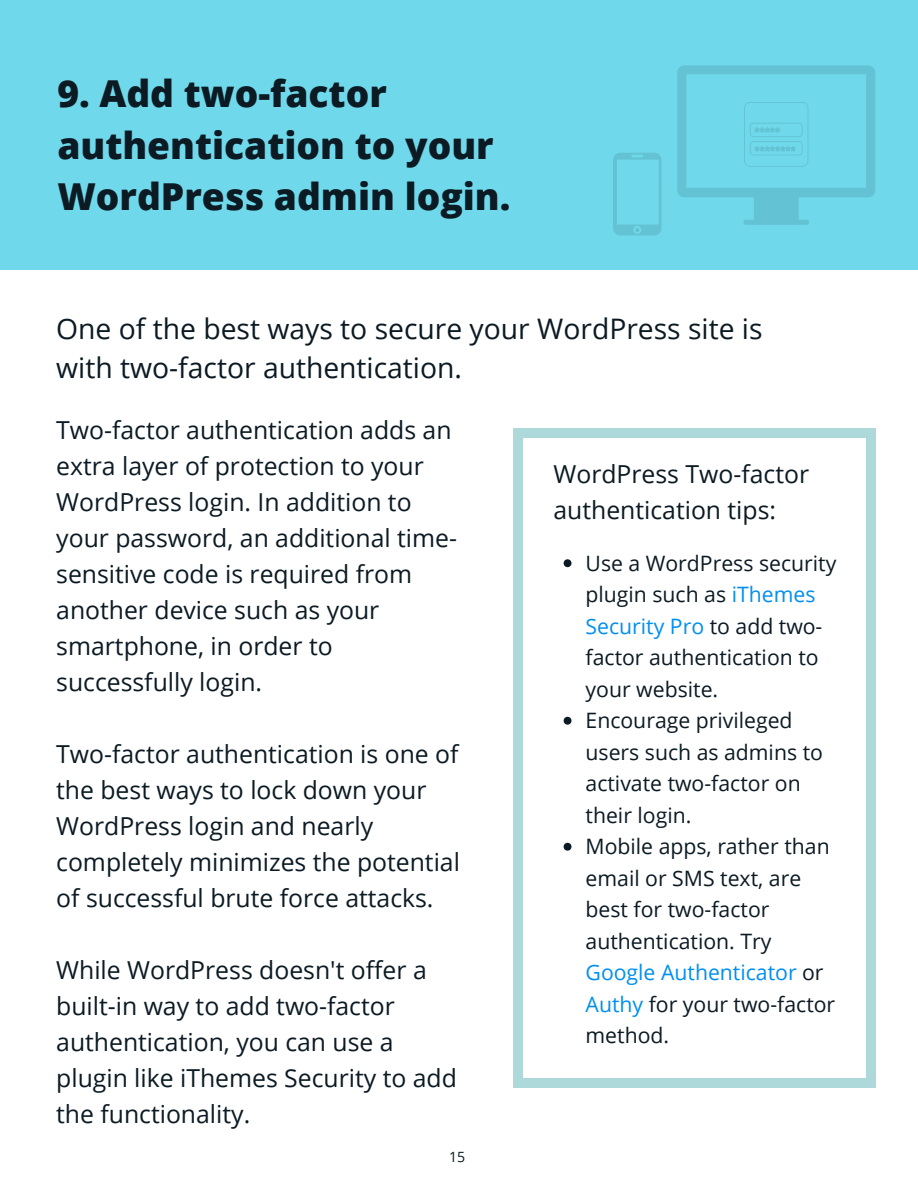
<style>
.page{position:relative;width:918px;height:1188px;background:#fff}
.page>*{position:absolute;margin:0;border:0;box-sizing:border-box;transform-origin:0 0}
.t1{font:800 37.2px/51.8px "Open Sans";color:#0b1a23}
.t2{font:28.35px/39.3px "Open Sans";color:#0b1a23}
.t3{font:24.75px/36px "Open Sans";color:#0b1a23}
.t4{font:21.15px/31.5px "Open Sans";color:#0b1a23}
.t5{font:14.1px "Open Sans";color:#0b1a23}
.s1{color:#008ff1}
</style>
<div class="page">
<div style="left:0;top:0;width:918px;height:270px;background:#6fd9eb"></div>
<div style="left:866px;top:1078px;width:10px;height:9px;background:#aed9da"></div>
<div style="left:514px;top:437px;width:9px;height:641px;background:#aed9da"></div>
<div style="left:514px;top:1078px;width:9px;height:9px;background:#aed9da"></div>
<div style="left:866px;top:437px;width:10px;height:641px;background:#aed9da"></div>
<div style="left:523px;top:1078px;width:344px;height:9px;background:#aed9da"></div>
<div style="left:866px;top:428px;width:10px;height:10px;background:#aed9da"></div>
<div style="left:514px;top:428px;width:9px;height:10px;background:#aed9da"></div>
<div style="left:523px;top:428px;width:344px;height:10px;background:#aed9da"></div>
<svg style="left:564px;top:559px;width:8px;height:8px"></svg>
<svg style="left:564px;top:717px;width:8px;height:8px"></svg>
<svg style="left:564px;top:843px;width:8px;height:8px"></svg>
<svg style="left:613px;top:153px;width:49px;height:82px"></svg>
<svg style="left:677px;top:65px;width:198px;height:160px"></svg>
<h1 class="t1" style="left:57px;top:66px;width:455px">9. Add two-factor authentication to your<br>WordPress admin login.</h1>
<p class="t2" style="left:56px;top:308px;width:708px">One of the best ways to secure your WordPress site is with two-factor authentication.</p>
<p class="t3" style="left:56px;top:411px;width:402px">Two-factor authentication adds an extra layer of protection to your<br>WordPress login. In addition to your password, an additional time&shy;sensitive code is required from another device such as your smartphone, in order to successfully login.</p>
<p class="t3" style="left:56px;top:735px;width:405px">Two-factor authentication is one of the best ways to lock down your WordPress login and nearly completely minimizes the potential of successful brute force attacks.</p>
<p class="t3" style="left:56px;top:951px;width:402px">While WordPress doesn't offer a built-in way to add two-factor authentication, you can use a plugin like iThemes Security to add the functionality.</p>
<p class="t5" style="left:449px;top:1147px;width:18px">15</p>
<p class="t3" style="left:554px;top:455px;width:257px">WordPress Two-factor authentication tips:</p>
<p class="t4" style="left:586px;top:547px;width:252px">Use a WordPress security plugin such as <span class="s1">iThemes<br>Security Pro</span> to add two&shy;factor authentication to your website.<br>Encourage privileged users such as admins to activate two-factor on their login.<br>Mobile apps, rather than email or SMS text, are best for two-factor authentication. Try<br><span class="s1">Google Authenticator</span> or<br><span class="s1">Authy</span> for your two-factor method.</p>
</div>
